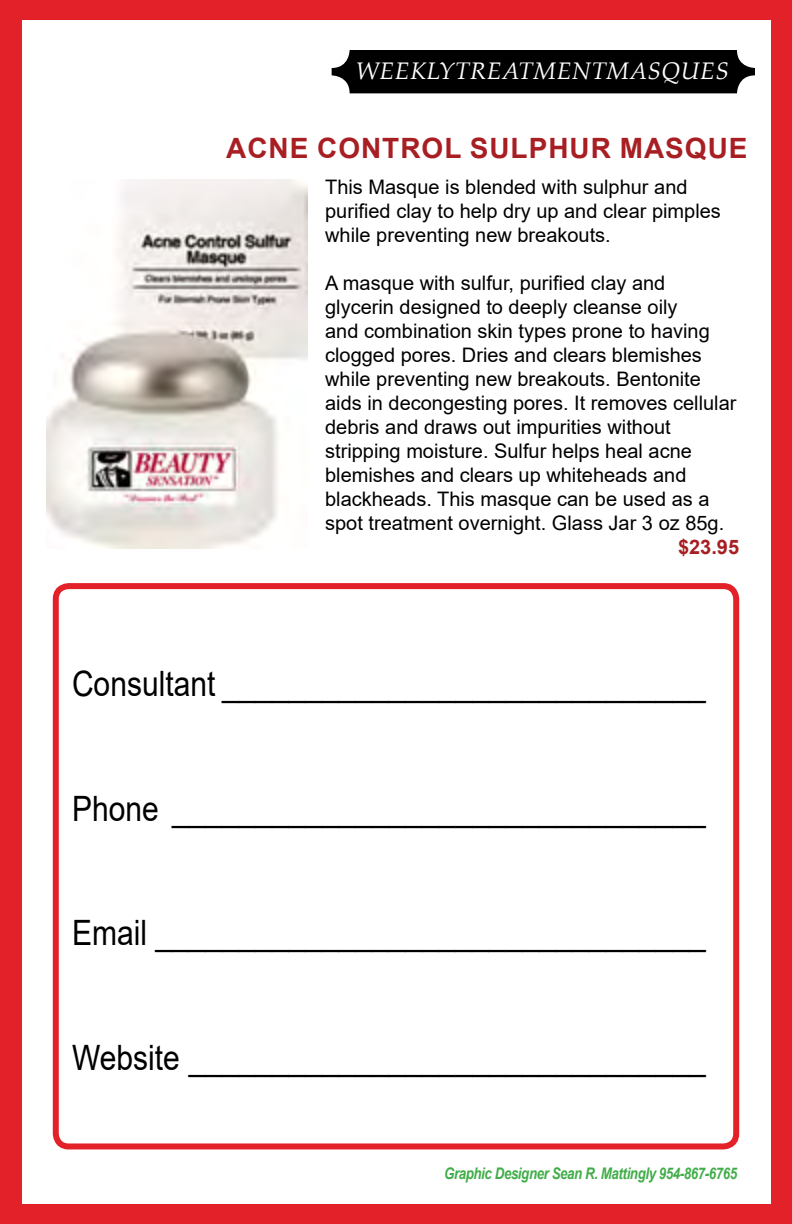
<style>
.page{position:relative;width:792px;height:1224px;background:#e32128}
.page>*{position:absolute;margin:0;border:0;box-sizing:border-box;transform-origin:0 0}
.t1{font:35px "Arial";color:#000;scale:.86 1}
.t2{font:700 28px "Arial";letter-spacing:.035em;color:#a81f23}
.t3{font:italic 24px "Palatino Linotype";letter-spacing:.025em;color:#fff}
.t4{font:20px/24px "Arial";color:#000}
.t5{font:700 20px "Arial";color:#a81f23}
.t6{font:italic 700 16px "Arial";letter-spacing:-.03em;color:#41ad49;scale:.83 1}
</style>
<div class="page">
<div style="left:22px;top:20px;width:749px;height:1184px;background:#fff"></div>
<div style="left:53px;top:583px;width:686px;height:566px;border:6px solid #e32128;border-radius:13px"></div>
<div style="left:332px;top:50px;width:423px;height:43px;background:#000;border-radius:18px"></div>
<img style="left:47px;top:179px;width:260px;height:370px">
<p class="t3" style="left:356px;top:53px;width:374px">WEEKLY TREATMENT MASQUES</p>
<h2 class="t2" style="left:226px;top:128px;width:195px">ACNE CONTROL</h2>
<h2 class="t2" style="left:470px;top:128px;width:20px">SUL</h2>
<h2 class="t2" style="left:529px;top:128px;width:220px">PHUR MASQUE</h2>
<p class="t4" style="left:325px;top:175px;width:397px">This Masque is blended with sulphur and purified clay to help dry up and clear pimples while preventing new breakouts.</p>
<p class="t4" style="left:325px;top:271px;width:413px">A masque with sulfur, purified clay and glycerin designed to deeply cleanse oily<br>and combination skin types prone to having clogged pores. Dries and clears blemishes while preventing new breakouts. Bentonite aids in decongesting pores. It removes cellular debris and draws out impurities without stripping moisture. Sulfur helps heal acne blemishes and clears up whiteheads and blackheads. This masque can be used as a spot treatment overnight. Glass Jar 3 oz 85g.</p>
<p class="t5" style="left:678px;top:533px;width:63px">$23.95</p>
<h1 class="t1" style="left:72px;top:660px;width:739px">Consultant _____________________________</h1>
<h1 class="t1" style="left:72px;top:784px;width:739px">Phone ________________________________</h1>
<h1 class="t1" style="left:72px;top:909px;width:739px">Email _________________________________</h1>
<h1 class="t1" style="left:72px;top:1034px;width:739px">Website _______________________________</h1>
<p class="t6" style="left:444px;top:1163px;width:355px">Graphic Designer Sean R. Mattingly 954-867-6765</p>
</div>
